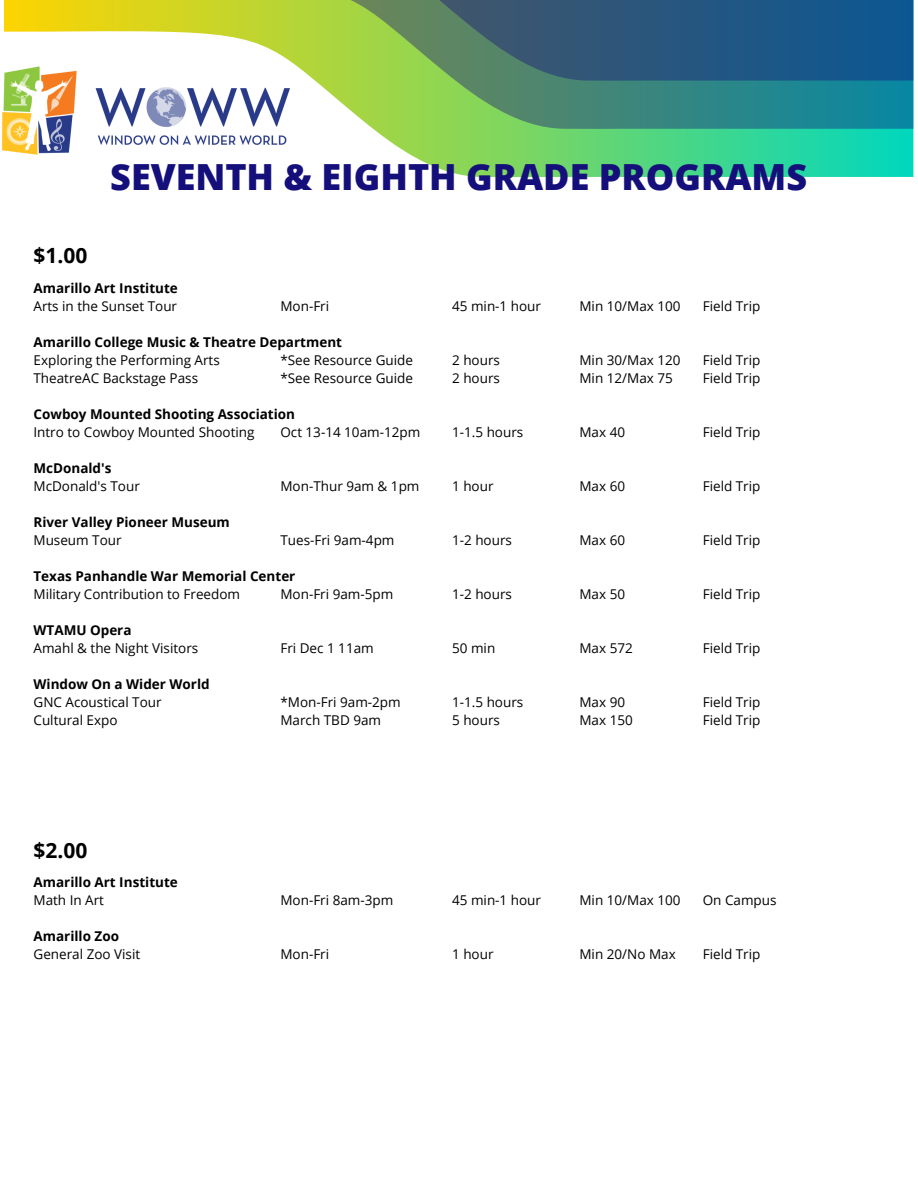
<style>
.page{position:relative;width:918px;height:1188px;background:#fff}
.page>*{position:absolute;margin:0;border:0;box-sizing:border-box;transform-origin:0 0}
.t1{font:800 36px "Open Sans";color:#140f7b}
.t2{font:700 21px "Open Sans";color:#000}
.t3{font:13.5px "Open Sans";color:#000}
.t4{font:700 13.5px "Open Sans";color:#000}
</style>
<div class="page">
<svg style="left:4px;top:0;width:909px;height:177px"></svg>
<svg style="left:349px;top:0;width:564px;height:129px;background:#57a170"></svg>
<svg style="left:439px;top:0;width:474px;height:81px;background:#2a5c7d"></svg>
<img style="left:1px;top:64px;width:288px;height:93px">
<p class="t2" style="left:34px;top:240px;width:55px">$1.00</p>
<p class="t1" style="left:110px;top:152px;width:698px">SEVENTH &amp; EIGHTH GRADE PROGRAMS</p>
<p class="t4" style="left:34px;top:279px;width:146px">Amarillo Art Institute</p>
<p class="t3" style="left:34px;top:297px;width:145px">Arts in the Sunset Tour</p>
<p class="t4" style="left:34px;top:333px;width:310px">Amarillo College Music &amp; Theatre Department</p>
<p class="t3" style="left:34px;top:351px;width:188px">Exploring the Performing Arts</p>
<p class="t3" style="left:34px;top:369px;width:166px">TheatreAC Backstage Pass</p>
<p class="t4" style="left:34px;top:405px;width:263px">Cowboy Mounted Shooting Association</p>
<p class="t3" style="left:34px;top:423px;width:223px">Intro to Cowboy Mounted Shooting</p>
<p class="t4" style="left:34px;top:459px;width:79px">McDonald's</p>
<p class="t3" style="left:34px;top:477px;width:108px">McDonald's Tour</p>
<p class="t4" style="left:34px;top:513px;width:198px">River Valley Pioneer Museum</p>
<p class="t3" style="left:34px;top:531px;width:90px">Museum Tour</p>
<p class="t4" style="left:34px;top:567px;width:263px">Texas Panhandle War Memorial Center</p>
<p class="t3" style="left:34px;top:585px;width:208px">Military Contribution to Freedom</p>
<p class="t4" style="left:34px;top:621px;width:100px">WTAMU Opera</p>
<p class="t3" style="left:34px;top:639px;width:166px">Amahl &amp; the Night Visitors</p>
<p class="t4" style="left:34px;top:675px;width:178px">Window On a Wider World</p>
<p class="t3" style="left:34px;top:693px;width:130px">GNC Acoustical Tour</p>
<p class="t3" style="left:34px;top:711px;width:86px">Cultural Expo</p>
<p class="t3" style="left:280px;top:297px;width:50px">Mon-Fri</p>
<p class="t3" style="left:280px;top:351px;width:134px">*See Resource Guide</p>
<p class="t3" style="left:280px;top:369px;width:134px">*See Resource Guide</p>
<p class="t3" style="left:280px;top:423px;width:141px">Oct 13-14 10am-12pm</p>
<p class="t3" style="left:280px;top:477px;width:141px">Mon-Thur 9am &amp; 1pm</p>
<p class="t3" style="left:280px;top:531px;width:116px">Tues-Fri 9am-4pm</p>
<p class="t3" style="left:280px;top:585px;width:114px">Mon-Fri 9am-5pm</p>
<p class="t3" style="left:280px;top:639px;width:95px">Fri Dec 1 11am</p>
<p class="t3" style="left:280px;top:693px;width:122px">*Mon-Fri 9am-2pm</p>
<p class="t3" style="left:280px;top:711px;width:102px">March TBD 9am</p>
<p class="t3" style="left:452px;top:297px;width:90px">45 min-1 hour</p>
<p class="t3" style="left:452px;top:351px;width:49px">2 hours</p>
<p class="t3" style="left:452px;top:369px;width:49px">2 hours</p>
<p class="t3" style="left:452px;top:423px;width:73px">1-1.5 hours</p>
<p class="t3" style="left:452px;top:477px;width:43px">1 hour</p>
<p class="t3" style="left:452px;top:531px;width:61px">1-2 hours</p>
<p class="t3" style="left:452px;top:585px;width:61px">1-2 hours</p>
<p class="t3" style="left:452px;top:639px;width:45px">50 min</p>
<p class="t3" style="left:452px;top:693px;width:73px">1-1.5 hours</p>
<p class="t3" style="left:452px;top:711px;width:49px">5 hours</p>
<p class="t3" style="left:579px;top:297px;width:103px">Min 10/Max 100</p>
<p class="t3" style="left:703px;top:297px;width:59px">Field Trip</p>
<p class="t3" style="left:579px;top:351px;width:103px">Min 30/Max 120</p>
<p class="t3" style="left:579px;top:369px;width:95px">Min 12/Max 75</p>
<p class="t3" style="left:703px;top:351px;width:59px">Field Trip</p>
<p class="t3" style="left:703px;top:369px;width:59px">Field Trip</p>
<p class="t3" style="left:579px;top:423px;width:47px">Max 40</p>
<p class="t3" style="left:703px;top:423px;width:59px">Field Trip</p>
<p class="t3" style="left:579px;top:477px;width:47px">Max 60</p>
<p class="t3" style="left:703px;top:477px;width:59px">Field Trip</p>
<p class="t3" style="left:579px;top:531px;width:47px">Max 60</p>
<p class="t3" style="left:703px;top:531px;width:59px">Field Trip</p>
<p class="t3" style="left:579px;top:585px;width:47px">Max 50</p>
<p class="t3" style="left:703px;top:585px;width:59px">Field Trip</p>
<p class="t3" style="left:579px;top:639px;width:55px">Max 572</p>
<p class="t3" style="left:703px;top:639px;width:59px">Field Trip</p>
<p class="t3" style="left:579px;top:693px;width:47px">Max 90</p>
<p class="t3" style="left:579px;top:711px;width:55px">Max 150</p>
<p class="t3" style="left:703px;top:693px;width:59px">Field Trip</p>
<p class="t3" style="left:703px;top:711px;width:59px">Field Trip</p>
<p class="t2" style="left:34px;top:836px;width:55px">$2.00</p>
<p class="t4" style="left:34px;top:873px;width:146px">Amarillo Art Institute</p>
<p class="t3" style="left:34px;top:891px;width:72px">Math In Art</p>
<p class="t4" style="left:34px;top:927px;width:87px">Amarillo Zoo</p>
<p class="t3" style="left:34px;top:945px;width:108px">General Zoo Visit</p>
<p class="t3" style="left:280px;top:891px;width:114px">Mon-Fri 8am-3pm</p>
<p class="t3" style="left:280px;top:945px;width:50px">Mon-Fri</p>
<p class="t3" style="left:452px;top:891px;width:90px">45 min-1 hour</p>
<p class="t3" style="left:452px;top:945px;width:43px">1 hour</p>
<p class="t3" style="left:579px;top:891px;width:103px">Min 10/Max 100</p>
<p class="t3" style="left:579px;top:945px;width:98px">Min 20/No Max</p>
<p class="t3" style="left:703px;top:891px;width:75px">On Campus</p>
<p class="t3" style="left:703px;top:945px;width:59px">Field Trip</p>
</div>
